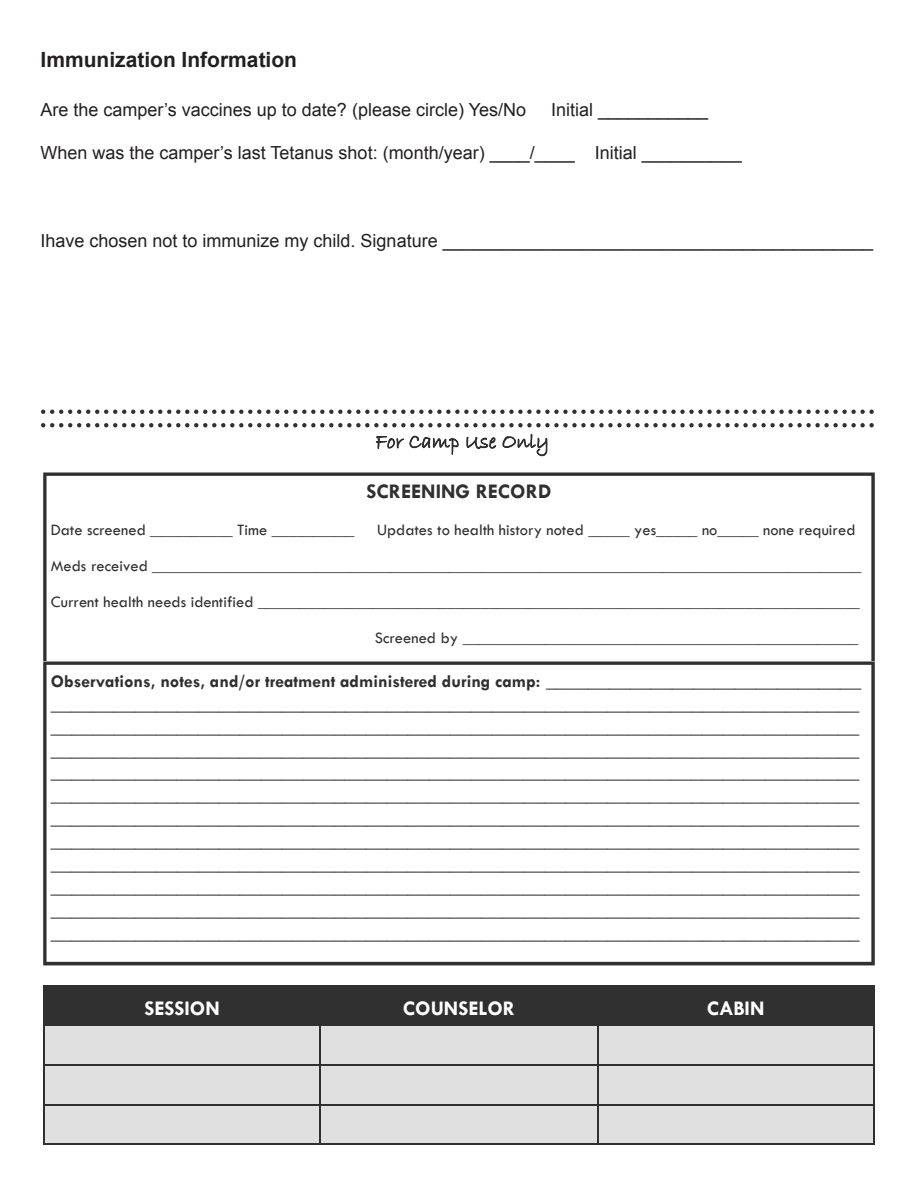
<style>
.page{position:relative;width:918px;height:1188px;background:#fff}
.page>*{position:absolute;margin:0;border:0;box-sizing:border-box;transform-origin:0 0}
.t1{font:21px/22.8px "Tw Cen";color:#303030;text-align:justify}
.t2{font:700 21px "Arial";color:#231f20}
.t3{font:700 21px "Tw Cen";color:#fff}
.t4{font:700 21px "Tw Cen";color:#303030}
.t5{font:21px "Bradley Hand ITC";letter-spacing:.005em;color:#303030}
.t6{font:18px "Arial";color:#231f20}
.t7{font:700 18px "Tw Cen";color:#303030}
.t8{font:16.5px "Tw Cen";color:#303030}
.s1{font-weight:400;font-size:21px}
</style>
<div class="page">
<svg style="left:43px;top:472px;width:832px;height:190px"></svg>
<svg style="left:43px;top:662px;width:832px;height:303px"></svg>
<svg style="left:43px;top:410px;width:831px;height:4px"></svg>
<svg style="left:43px;top:423px;width:831px;height:5px"></svg>
<div style="left:43px;top:986px;width:277px;height:39px;background:#303030"></div>
<div style="left:320px;top:986px;width:278px;height:39px;background:#303030"></div>
<div style="left:598px;top:986px;width:277px;height:39px;background:#303030"></div>
<div style="left:43px;top:1025px;width:277px;height:40px;background:#e0e0e0"></div>
<div style="left:320px;top:1025px;width:278px;height:40px;background:#e0e0e0"></div>
<div style="left:598px;top:1025px;width:277px;height:40px;background:#e0e0e0"></div>
<div style="left:43px;top:1065px;width:277px;height:40px;background:#e0e0e0"></div>
<div style="left:320px;top:1065px;width:278px;height:40px;background:#e0e0e0"></div>
<div style="left:598px;top:1065px;width:277px;height:40px;background:#e0e0e0"></div>
<div style="left:43px;top:1105px;width:277px;height:40px;background:#e0e0e0"></div>
<div style="left:320px;top:1105px;width:278px;height:40px;background:#e0e0e0"></div>
<div style="left:598px;top:1105px;width:277px;height:40px;background:#e0e0e0"></div>
<hr style="left:43px;top:1025px;width:2px;height:118px;background:#303030">
<hr style="left:320px;top:1026px;width:1px;height:117px;background:#303030">
<hr style="left:597px;top:1026px;width:1px;height:117px;background:#303030">
<hr style="left:873px;top:1025px;width:2px;height:118px;background:#303030">
<hr style="left:45px;top:1025px;width:828px;height:1px;background:#303030">
<hr style="left:45px;top:1064px;width:828px;height:2px;background:#303030">
<hr style="left:45px;top:1104px;width:828px;height:2px;background:#303030">
<hr style="left:43px;top:1143px;width:832px;height:2px;background:#303030">
<p class="t2" style="left:40px;top:48px;width:258px">Immunization Information</p>
<p class="t6" style="left:40px;top:99px;width:487px">Are the camper’s vaccines up to date? (please circle) Yes/No</p>
<p class="t6" style="left:551px;top:99px;width:159px">Initial ___________</p>
<p class="t6" style="left:40px;top:143px;width:703px">When was the camper’s last Tetanus shot: (month/year) ____/____ Initial __________</p>
<p class="t6" style="left:40px;top:231px;width:834px">Ihave chosen not to immunize my child. Signature ___________________________________________</p>
<p class="t5" style="left:375px;top:430px;width:175px">For Camp Use Only</p>
<p class="t4" style="left:367px;top:480px;width:186px">SCREENING RECORD</p>
<p class="t8" style="left:51px;top:521px;width:305px">Date screened __________ Time __________</p>
<p class="t8" style="left:377px;top:521px;width:480px">Updates to health history noted _____ yes_____ no_____ none required</p>
<p class="t8" style="left:51px;top:557px;width:812px">Meds received ______________________________________________________________________________________</p>
<p class="t8" style="left:51px;top:593px;width:810px">Current health needs identified _________________________________________________________________________</p>
<p class="t8" style="left:375px;top:629px;width:485px">Screened by ________________________________________________</p>
<p class="t7" style="left:51px;top:672px;width:812px">Observations, notes, and/or treatment administered during camp<span class="s1">: ______________________________</span></p>
<p class="t1" style="left:51px;top:692px;width:810px">_____________________________________________________________________________ _____________________________________________________________________________ _____________________________________________________________________________ _____________________________________________________________________________ _____________________________________________________________________________ _____________________________________________________________________________ _____________________________________________________________________________ _____________________________________________________________________________ _____________________________________________________________________________ _____________________________________________________________________________ _____________________________________________________________________________</p>
<p class="t3" style="left:144px;top:997px;width:77px">SESSION</p>
<p class="t3" style="left:403px;top:997px;width:114px">COUNSELOR</p>
<p class="t3" style="left:707px;top:997px;width:59px">CABIN</p>
</div>
